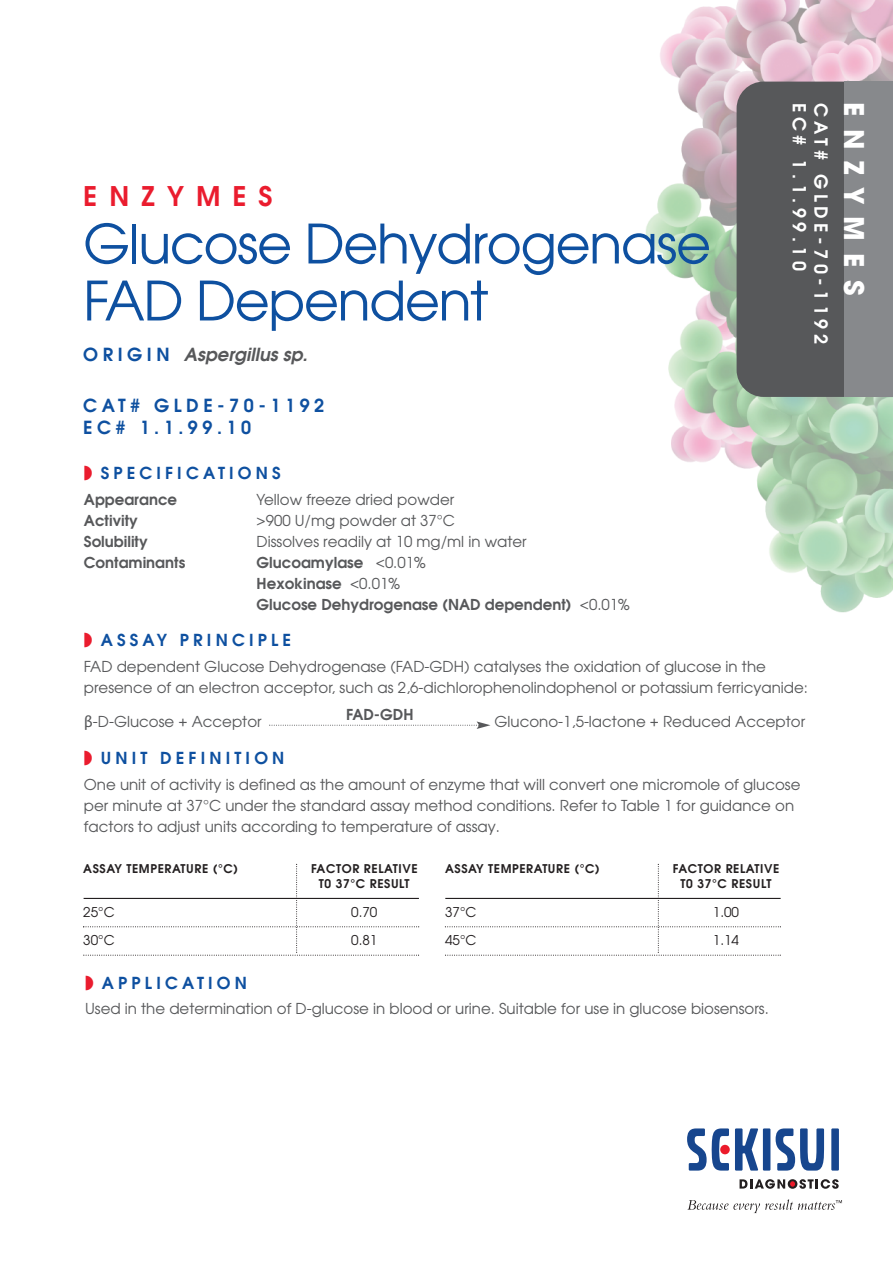
<style>
.page{position:relative;width:893px;height:1263px;background:#fff}
.page>*{position:absolute;margin:0;border:0;box-sizing:border-box;transform-origin:0 0}
.t1{font:54px/57px "Avant Garde";letter-spacing:-.025em;color:#0e50a0}
.t2{font:600 27px "Avant Garde";letter-spacing:.45em;color:#ea1c2e}
.t3{font:700 27px "Avant Garde";letter-spacing:.45em;color:#fff}
.t4{font:600 18px/21.6px "Avant Garde";letter-spacing:.25em;color:#fff}
.t5{font:600 18px/21.6px "Avant Garde";letter-spacing:.25em;color:#0e50a0}
.t6{font:italic 600 18px "Avant Garde";color:#57585a}
.t7{font:600 16.5px "Avant Garde";letter-spacing:.25em;color:#0e50a0}
.t8{font:15px/21px "Avant Garde";color:#57585a}
.t9{font:600 15px/21px "Avant Garde";color:#57585a}
.t10{font:13.5px "Avant Garde";color:#231f20}
.t11{font:600 12px/15px "Avant Garde";letter-spacing:.05em;color:#231f20;text-align:center}
.s1{font-style:normal;color:#0e50a0}
.s2{color:#ea1c2e}
.s3{font-weight:400}
.s4{font-family:"Lucida Grande"}
</style>
<div class="page">
<img style="left:646px;top:0;width:247px;height:613px">
<div style="left:737px;top:82px;width:107px;height:315px;background:#57585a"></div>
<div style="left:844px;top:82px;width:49px;height:315px;background:#87898c"></div>
<svg style="left:687px;top:1199px;width:155px;height:14px"></svg>
<div style="left:763px;top:1128px;width:7px;height:42px;background:#17468e"></div>
<div style="left:831px;top:1128px;width:8px;height:42px;background:#17468e"></div>
<svg style="left:776px;top:1128px;width:48px;height:42px"></svg>
<svg style="left:735px;top:1128px;width:23px;height:42px"></svg>
<svg style="left:687px;top:1128px;width:42px;height:42px"></svg>
<div style="left:720px;top:1145px;width:10px;height:9px;background:#ec1b2b;border-radius:50%"></div>
<svg style="left:739px;top:1179px;width:100px;height:10px"></svg>
<svg style="left:269px;top:721px;width:221px;height:8px"></svg>
<svg style="left:83px;top:864px;width:336px;height:92px"></svg>
<svg style="left:445px;top:864px;width:336px;height:92px"></svg>
<h2 class="t2" style="left:83px;top:181px;width:191px">ENZYMES</h2>
<h1 class="t1" style="left:83px;top:216px;width:629px">Glucose Dehydrogenase<br>FAD Dependent</h1>
<p class="t6" style="left:83px;top:345px;width:226px"><span class="s1">O R I G I N</span> Aspergillus sp.</p>
<p class="t5" style="left:83px;top:395px;width:243px">CAT# GLDE-70-1192<br>EC# 1.1.99.10</p>
<p class="t7" style="left:84px;top:464px;width:198px"><span class="s2">◗</span> SPECIFICATIONS</p>
<p class="t9" style="left:84px;top:489px;width:95px">Appearance</p>
<p class="t8" style="left:257px;top:489px;width:199px">Yellow freeze dried powder</p>
<p class="t9" style="left:84px;top:510px;width:55px">Activity</p>
<p class="t8" style="left:257px;top:510px;width:200px">&gt;900 U/mg powder at 37°C</p>
<p class="t9" style="left:84px;top:531px;width:65px">Solubility</p>
<p class="t8" style="left:257px;top:531px;width:272px">Dissolves readily at 10 mg/ml in water</p>
<p class="t9" style="left:84px;top:552px;width:103px">Contaminants</p>
<p class="t9" style="left:257px;top:552px;width:375px">Glucoamylase <span class="s3">&lt;0.01%<br></span>Hexokinase <span class="s3">&lt;0.01%<br></span>Glucose Dehydrogenase (NAD dependent) <span class="s3">&lt;0.01%</span></p>
<p class="t4" style="left:831px;top:103px;width:243px;rotate:90deg">CAT# GLDE-70-1192<br>EC# 1.1.99.10</p>
<p class="t7" style="left:84px;top:631px;width:209px"><span class="s2">◗</span> ASSAY PRINCIPLE</p>
<p class="t8" style="left:84px;top:656px;width:726px">FAD dependent Glucose Dehydrogenase (FAD-GDH) catalyses the oxidation of glucose in the presence of an electron acceptor, such as 2,6-dichlorophenolindophenol or potassium ferricyanide:</p>
<p class="t8" style="left:84px;top:712px;width:179px"><span class="s4">β</span>-D-Glucose + Acceptor</p>
<p class="t8" style="left:494px;top:712px;width:312px">Glucono-1,5-lactone + Reduced Acceptor</p>
<p class="t9" style="left:346px;top:704px;width:69px">FAD-GDH</p>
<p class="t7" style="left:84px;top:749px;width:202px"><span class="s2">◗</span> UNIT DEFINITION</p>
<p class="t8" style="left:84px;top:774px;width:718px">One unit of activity is defined as the amount of enzyme that will convert one micromole of glucose per minute at 37°C under the standard assay method conditions. Refer to Table 1 for guidance on factors to adjust units according to temperature of assay.</p>
<p class="t11" style="left:83px;top:862px;width:156px">ASSAY TEMPERATURE (°C)</p>
<p class="t11" style="left:311px;top:862px;width:108px">FACTOR RELATIVE<br>T0 37°C RESULT</p>
<p class="t10" style="left:83px;top:904px;width:33px">25°C</p>
<p class="t10" style="left:351px;top:904px;width:28px">0.70</p>
<p class="t10" style="left:83px;top:933px;width:33px">30°C</p>
<p class="t10" style="left:351px;top:933px;width:28px">0.81</p>
<p class="t11" style="left:445px;top:862px;width:156px">ASSAY TEMPERATURE (°C)</p>
<p class="t11" style="left:673px;top:862px;width:108px">FACTOR RELATIVE<br>T0 37°C RESULT</p>
<p class="t10" style="left:445px;top:904px;width:33px">37°C</p>
<p class="t10" style="left:713px;top:904px;width:28px">1.00</p>
<p class="t10" style="left:445px;top:933px;width:33px">45°C</p>
<p class="t10" style="left:713px;top:933px;width:28px">1.14</p>
<p class="t7" style="left:85px;top:973px;width:163px"><span class="s2">◗</span> APPLICATION</p>
<p class="t8" style="left:85px;top:999px;width:685px">Used in the determination of D-glucose in blood or urine. Suitable for use in glucose biosensors.</p>
<h2 class="t3" style="left:864px;top:102px;width:195px;rotate:90deg">ENZYMES</h2>
</div>
